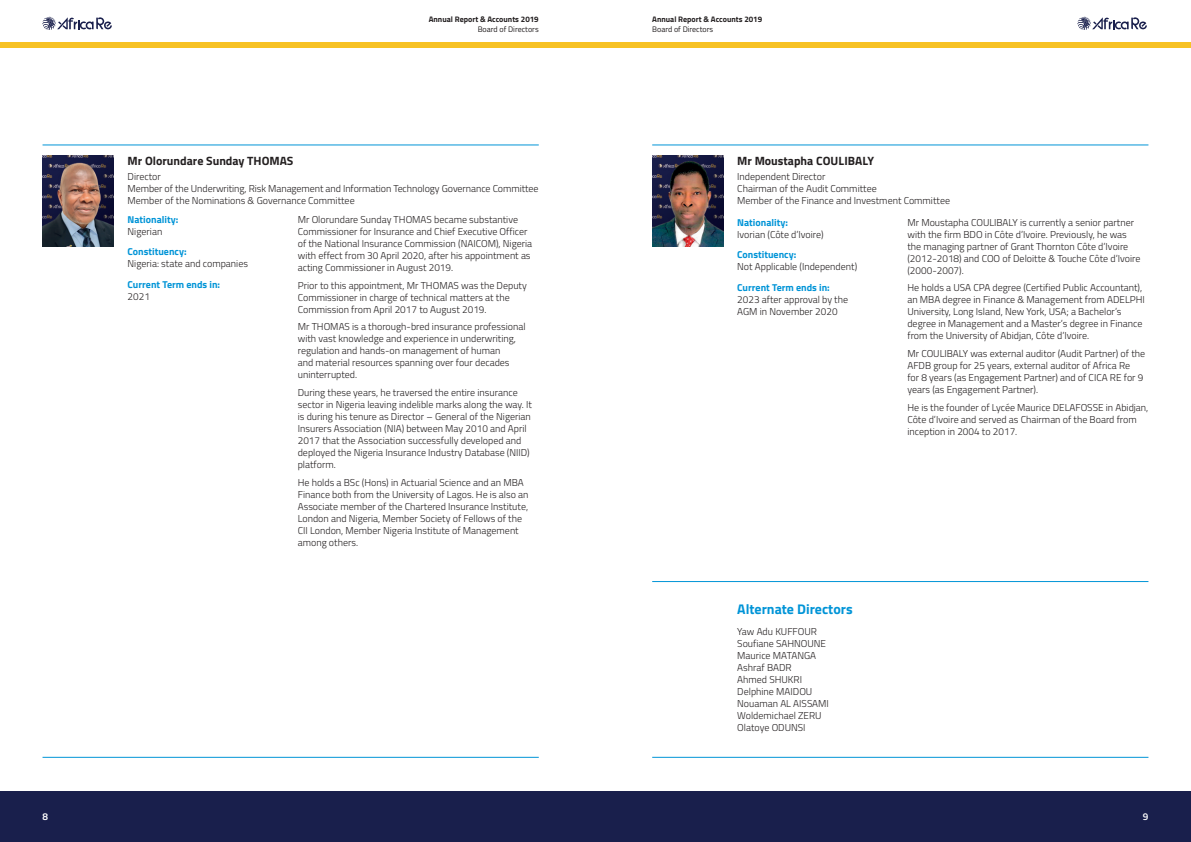
<style>
.page{position:relative;width:1191px;height:842px;background:#fff}
.page>*{position:absolute;margin:0;border:0;box-sizing:border-box;transform-origin:0 0}
.t1{font:700 14px "Titillium";color:#0094d7}
.t2{font:700 12px "Titillium";color:#231f20}
.t3{font:300 10px/12px "Titillium";color:#231f20}
.t4{font:700 10px "Titillium";color:#0094d7}
.t5{font:600 10px "Titillium";color:#fff}
.t6{font:700 8px "Titillium";color:#231f20}
.t7{font:8px "Titillium";color:#231f20}
</style>
<div class="page">
<div style="left:0;top:43px;width:1191px;height:5px;background:#f7c224"></div>
<div style="left:0;top:791px;width:595px;height:51px;background:#191f4c"></div>
<div style="left:595px;top:791px;width:596px;height:51px;background:#191f4c"></div>
<svg style="left:43px;top:17px;width:69px;height:13px"></svg>
<svg style="left:1077px;top:17px;width:69px;height:13px"></svg>
<img style="left:43px;top:156px;width:70px;height:91px">
<img style="left:652px;top:156px;width:71px;height:91px">
<hr style="left:43px;top:145px;width:496px;height:1px;background:#0094d7">
<hr style="left:652px;top:145px;width:496px;height:1px;background:#0094d7">
<hr style="left:43px;top:757px;width:496px;height:1px;background:#0094d7">
<hr style="left:652px;top:757px;width:496px;height:1px;background:#0094d7">
<hr style="left:652px;top:581px;width:496px;height:1px;background:#0094d7">
<p class="t6" style="left:429px;top:13px;width:112px">Annual Report &amp; Accounts 2019</p>
<p class="t7" style="left:477px;top:23px;width:63px">Board of Directors</p>
<p class="t2" style="left:128px;top:152px;width:167px">Mr Olorundare Sunday THOMAS</p>
<p class="t3" style="left:128px;top:170px;width:412px">Director<br>Member of the Underwriting, Risk Management and Information Technology Governance Committee<br>Member of the Nominations &amp; Governance Committee</p>
<p class="t4" style="left:128px;top:212px;width:52px">Nationality:</p>
<p class="t3" style="left:128px;top:225px;width:36px">Nigerian</p>
<p class="t4" style="left:128px;top:244px;width:60px">Constituency:</p>
<p class="t3" style="left:128px;top:257px;width:122px">Nigeria: state and companies</p>
<p class="t4" style="left:128px;top:277px;width:94px">Current Term ends in:</p>
<p class="t3" style="left:128px;top:290px;width:24px">2021</p>
<p class="t3" style="left:298px;top:213px;width:236px">Mr Olorundare Sunday THOMAS became substantive Commissioner for Insurance and Chief Executive Officer of the National Insurance Commission (NAICOM), Nigeria with effect from 30 April 2020, after his appointment as acting Commissioner in August 2019.</p>
<p class="t3" style="left:298px;top:279px;width:231px">Prior to this appointment, Mr THOMAS was the Deputy<br>Commissioner in charge of technical matters at the<br>Commission from April 2017 to August 2019.</p>
<p class="t3" style="left:298px;top:320px;width:229px">Mr THOMAS is a thorough-bred insurance professional with vast knowledge and experience in underwriting, regulation and hands-on management of human<br>and material resources spanning over four decades uninterrupted.</p>
<p class="t3" style="left:298px;top:386px;width:236px">During these years, he traversed the entire insurance sector in Nigeria leaving indelible marks along the way. It is during his tenure as Director – General of the Nigerian Insurers Association (NIA) between May 2010 and April 2017 that the Association successfully developed and deployed the Nigeria Insurance Industry Database (NIID) platform.</p>
<p class="t3" style="left:298px;top:476px;width:232px">He holds a BSc (Hons) in Actuarial Science and an MBA Finance both from the University of Lagos. He is also an Associate member of the Chartered Insurance Institute, London and Nigeria, Member Society of Fellows of the CII London, Member Nigeria Institute of Management among others.</p>
<p class="t6" style="left:652px;top:13px;width:112px">Annual Report &amp; Accounts 2019</p>
<p class="t7" style="left:652px;top:23px;width:63px">Board of Directors</p>
<p class="t2" style="left:737px;top:152px;width:138px">Mr Moustapha COULIBALY</p>
<p class="t3" style="left:737px;top:170px;width:214px">Independent Director<br>Chairman of the Audit Committee<br>Member of the Finance and Investment Committee</p>
<p class="t4" style="left:737px;top:215px;width:52px">Nationality:</p>
<p class="t3" style="left:737px;top:228px;width:88px">Ivorian (Côte d’Ivoire)</p>
<p class="t4" style="left:737px;top:247px;width:60px">Constituency:</p>
<p class="t3" style="left:737px;top:260px;width:121px">Not Applicable (Independent)</p>
<p class="t4" style="left:737px;top:280px;width:94px">Current Term ends in:</p>
<p class="t3" style="left:737px;top:293px;width:112px">2023 after approval by the<br>AGM in November 2020</p>
<p class="t3" style="left:907px;top:216px;width:234px">Mr Moustapha COULIBALY is currently a senior partner with the firm BDO in Côte d’Ivoire. Previously, he was the managing partner of Grant Thornton Côte d’Ivoire (2012-2018) and COO of Deloitte &amp; Touche Côte d’Ivoire (2000-2007).</p>
<p class="t3" style="left:907px;top:281px;width:239px">He holds a USA CPA degree (Certified Public Accountant), an MBA degree in Finance &amp; Management from ADELPHI University, Long Island, New York, USA; a Bachelor’s degree in Management and a Master’s degree in Finance from the University of Abidjan, Côte d’Ivoire.</p>
<p class="t3" style="left:907px;top:347px;width:239px">Mr COULIBALY was external auditor (Audit Partner) of the AFDB group for 25 years, external auditor of Africa Re<br>for 8 years (as Engagement Partner) and of CICA RE for 9 years (as Engagement Partner).</p>
<p class="t3" style="left:907px;top:401px;width:242px">He is the founder of Lycée Maurice DELAFOSSE in Abidjan,<br>Côte d’Ivoire and served as Chairman of the Board from inception in 2004 to 2017.</p>
<h1 class="t1" style="left:737px;top:599px;width:117px">Alternate Directors</h1>
<p class="t3" style="left:737px;top:625px;width:93px">Yaw Adu KUFFOUR<br>Soufiane SAHNOUNE<br>Maurice MATANGA<br>Ashraf BADR<br>Ahmed SHUKRI<br>Delphine MAIDOU<br>Nouaman AL AISSAMI<br>Woldemichael ZERU<br>Olatoye ODUNSI</p>
<p class="t5" style="left:43px;top:809px;width:7px">8</p>
<p class="t5" style="left:1142px;top:809px;width:7px">9</p>
</div>
